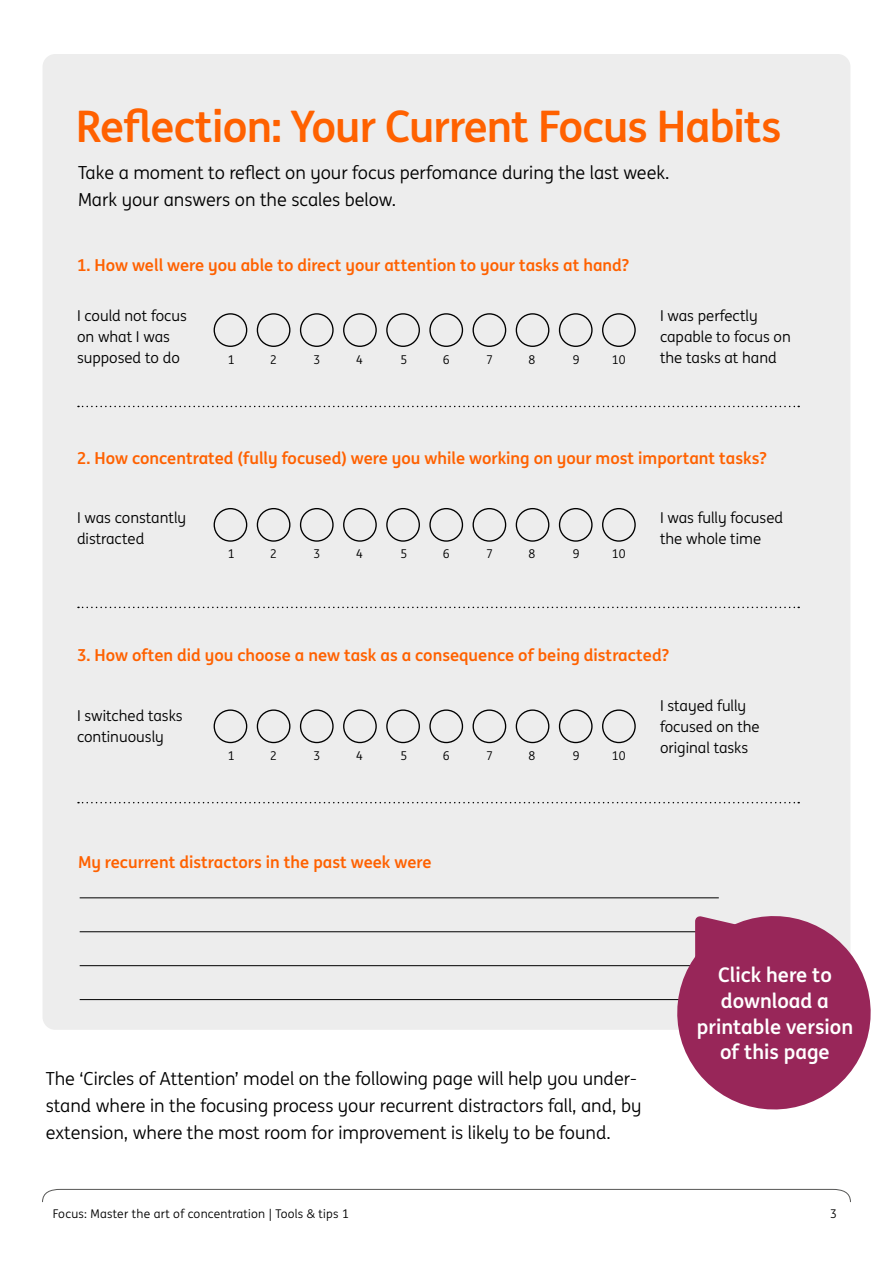
<style>
.page{position:relative;width:893px;height:1263px;background:#fff}
.page>*{position:absolute;margin:0;border:0;box-sizing:border-box;transform-origin:0 0}
.t1{font:700 43.5px "ING Me";letter-spacing:-.02em;color:#ff6100}
.t2{font:700 20.25px/26px "ING Me";color:#fff;text-align:center}
.t3{font:18px/27px "ING Me";color:#000}
.t4{font:700 16.5px "ING Me";color:#ff6100}
.t5{font:15px/21px "ING Me";color:#000}
.t6{font:12.15px "ING Me";color:#000}
.t7{font:12px "ING Me";letter-spacing:.02em;color:#000}
</style>
<div class="page">
<div style="left:43px;top:54px;width:807px;height:976px;background:#ededed;border-radius:13px"></div>
<div style="left:214px;top:313px;width:33px;height:34px;border:1px solid #000;border-radius:50%"></div>
<div style="left:386px;top:313px;width:34px;height:34px;border:1px solid #000;border-radius:50%"></div>
<div style="left:300px;top:313px;width:34px;height:34px;border:1px solid #000;border-radius:50%"></div>
<div style="left:473px;top:313px;width:33px;height:34px;border:1px solid #000;border-radius:50%"></div>
<div style="left:559px;top:313px;width:34px;height:34px;border:1px solid #000;border-radius:50%"></div>
<div style="left:257px;top:313px;width:33px;height:34px;border:1px solid #000;border-radius:50%"></div>
<div style="left:429px;top:313px;width:34px;height:34px;border:1px solid #000;border-radius:50%"></div>
<div style="left:343px;top:313px;width:34px;height:34px;border:1px solid #000;border-radius:50%"></div>
<div style="left:516px;top:313px;width:33px;height:34px;border:1px solid #000;border-radius:50%"></div>
<div style="left:602px;top:313px;width:34px;height:34px;border:1px solid #000;border-radius:50%"></div>
<div style="left:214px;top:508px;width:33px;height:34px;border:1px solid #000;border-radius:50%"></div>
<div style="left:386px;top:508px;width:34px;height:34px;border:1px solid #000;border-radius:50%"></div>
<div style="left:300px;top:508px;width:34px;height:34px;border:1px solid #000;border-radius:50%"></div>
<div style="left:473px;top:508px;width:33px;height:34px;border:1px solid #000;border-radius:50%"></div>
<div style="left:559px;top:508px;width:34px;height:34px;border:1px solid #000;border-radius:50%"></div>
<div style="left:257px;top:508px;width:33px;height:34px;border:1px solid #000;border-radius:50%"></div>
<div style="left:429px;top:508px;width:34px;height:34px;border:1px solid #000;border-radius:50%"></div>
<div style="left:343px;top:508px;width:34px;height:34px;border:1px solid #000;border-radius:50%"></div>
<div style="left:516px;top:508px;width:33px;height:34px;border:1px solid #000;border-radius:50%"></div>
<div style="left:602px;top:508px;width:34px;height:34px;border:1px solid #000;border-radius:50%"></div>
<div style="left:214px;top:709px;width:33px;height:34px;border:1px solid #000;border-radius:50%"></div>
<div style="left:386px;top:709px;width:34px;height:34px;border:1px solid #000;border-radius:50%"></div>
<div style="left:300px;top:709px;width:34px;height:34px;border:1px solid #000;border-radius:50%"></div>
<div style="left:473px;top:709px;width:33px;height:34px;border:1px solid #000;border-radius:50%"></div>
<div style="left:559px;top:709px;width:34px;height:34px;border:1px solid #000;border-radius:50%"></div>
<div style="left:257px;top:709px;width:33px;height:34px;border:1px solid #000;border-radius:50%"></div>
<div style="left:429px;top:709px;width:34px;height:34px;border:1px solid #000;border-radius:50%"></div>
<div style="left:343px;top:709px;width:34px;height:34px;border:1px solid #000;border-radius:50%"></div>
<div style="left:516px;top:709px;width:33px;height:34px;border:1px solid #000;border-radius:50%"></div>
<div style="left:602px;top:709px;width:34px;height:34px;border:1px solid #000;border-radius:50%"></div>
<hr style="left:80px;top:897px;width:639px;height:1px;background:#000">
<hr style="left:80px;top:999px;width:639px;height:1px;background:#000">
<hr style="left:80px;top:931px;width:639px;height:1px;background:#000">
<hr style="left:80px;top:965px;width:639px;height:1px;background:#000">
<svg style="left:78px;top:406px;width:721px;height:1px"></svg>
<svg style="left:78px;top:607px;width:721px;height:1px"></svg>
<svg style="left:78px;top:802px;width:721px;height:1px"></svg>
<svg style="left:42px;top:1189px;width:809px;height:14px"></svg>
<svg style="left:665px;top:916px;width:206px;height:194px;fill:#982659"></svg>
<svg style="left:695px;top:916px;width:47px;height:47px;background:#9f3866"></svg>
<h1 class="t1" style="left:76px;top:91px;width:707px">Reflection: Your Current Focus Habits</h1>
<p class="t3" style="left:78px;top:158px;width:593px">Take a moment to reflect on your focus perfomance during the last week.<br>Mark your answers on the scales below.</p>
<p class="t4" style="left:77px;top:252px;width:554px">1. How well were you able to direct your attention to your tasks at hand?</p>
<p class="t5" style="left:77px;top:304px;width:111px">I could not focus on what I was supposed to do</p>
<p class="t5" style="left:660px;top:304px;width:132px">I was perfectly capable to focus on</p>
<p class="t6" style="left:228px;top:351px;width:8px">1</p>
<p class="t6" style="left:270px;top:351px;width:8px">2</p>
<p class="t6" style="left:314px;top:351px;width:8px">3</p>
<p class="t6" style="left:356px;top:351px;width:8px">4</p>
<p class="t6" style="left:400px;top:351px;width:8px">5</p>
<p class="t6" style="left:443px;top:351px;width:8px">6</p>
<p class="t6" style="left:486px;top:351px;width:8px">7</p>
<p class="t6" style="left:529px;top:351px;width:8px">8</p>
<p class="t6" style="left:573px;top:351px;width:8px">9</p>
<p class="t6" style="left:612px;top:351px;width:15px">10</p>
<p class="t5" style="left:660px;top:346px;width:118px">the tasks at hand</p>
<p class="t4" style="left:77px;top:445px;width:691px">2. How concentrated (fully focused) were you while working on your most important tasks?</p>
<p class="t5" style="left:77px;top:507px;width:111px">I was constantly distracted</p>
<p class="t5" style="left:660px;top:507px;width:125px">I was fully focused the whole time</p>
<p class="t6" style="left:228px;top:545px;width:8px">1</p>
<p class="t6" style="left:270px;top:545px;width:8px">2</p>
<p class="t6" style="left:314px;top:545px;width:8px">3</p>
<p class="t6" style="left:356px;top:545px;width:8px">4</p>
<p class="t6" style="left:400px;top:545px;width:8px">5</p>
<p class="t6" style="left:443px;top:545px;width:8px">6</p>
<p class="t6" style="left:486px;top:545px;width:8px">7</p>
<p class="t6" style="left:529px;top:545px;width:8px">8</p>
<p class="t6" style="left:573px;top:545px;width:8px">9</p>
<p class="t6" style="left:612px;top:545px;width:15px">10</p>
<p class="t4" style="left:77px;top:642px;width:593px">3. How often did you choose a new task as a consequence of being distracted?</p>
<p class="t5" style="left:77px;top:704px;width:107px">I switched tasks continuously</p>
<p class="t5" style="left:660px;top:695px;width:101px">I stayed fully focused on the original tasks</p>
<p class="t6" style="left:228px;top:747px;width:8px">1</p>
<p class="t6" style="left:270px;top:747px;width:8px">2</p>
<p class="t6" style="left:314px;top:747px;width:8px">3</p>
<p class="t6" style="left:356px;top:747px;width:8px">4</p>
<p class="t6" style="left:400px;top:747px;width:8px">5</p>
<p class="t6" style="left:443px;top:747px;width:8px">6</p>
<p class="t6" style="left:486px;top:747px;width:8px">7</p>
<p class="t6" style="left:529px;top:747px;width:8px">8</p>
<p class="t6" style="left:573px;top:747px;width:8px">9</p>
<p class="t6" style="left:612px;top:747px;width:15px">10</p>
<p class="t4" style="left:78px;top:849px;width:355px">My recurrent distractors in the past week were</p>
<p class="t3" style="left:46px;top:1064px;width:597px">The ‘Circles of Attention’ model on the following page will help you under&shy;stand where in the focusing process your recurrent distractors fall, and, by extension, where the most room for improvement is likely to be found.</p>
<p class="t7" style="left:53px;top:1205px;width:297px">Focus: Master the art of concentration | Tools &amp; tips 1</p>
<p class="t2" style="left:697px;top:960px;width:158px">Click here to download a printable version of this page</p>
<p class="t7" style="left:830px;top:1205px;width:8px">3</p>
</div>
